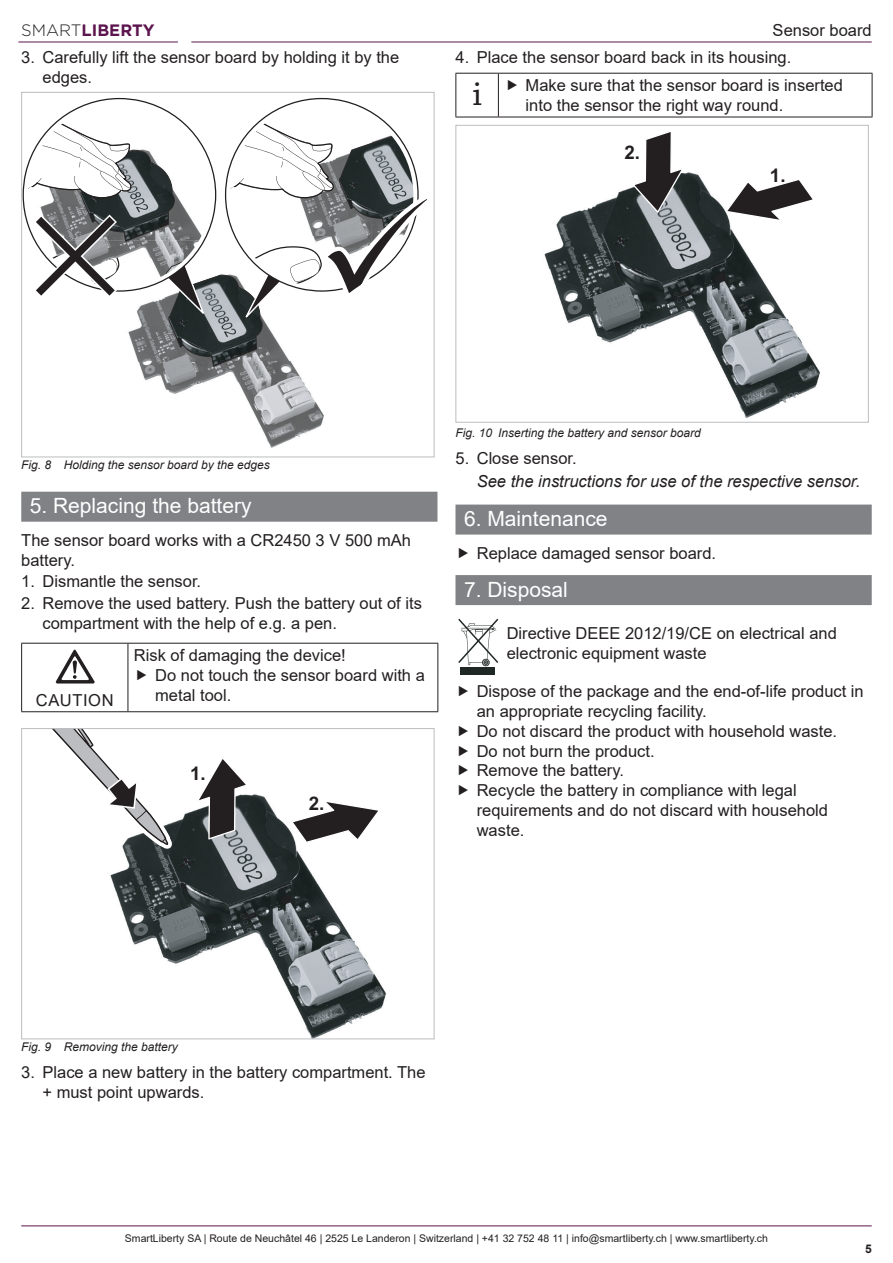
<style>
.page{position:relative;width:893px;height:1263px;background:#fff}
.page>*{position:absolute;margin:0;border:0;box-sizing:border-box;transform-origin:0 0}
.t1{font:21px "Arial";color:#fff}
.t2{font:700 18.75px "Arial";color:#231f20}
.t3{font:16.5px/19.8px "Arial";color:#231f20}
.t4{font:italic 16.5px "Arial";color:#231f20}
.t5{font:700 16.5px "Gotham";color:#5c144e}
.t6{font:16.5px "Arial";letter-spacing:.035em;color:#231f20}
.t7{font:italic 12px "Arial";color:#231f20}
.t8{font:700 12px "Arial";color:#231f20}
.t9{font:10.5px "Arial";color:#231f20}
.s1{font-weight:300;color:#231f20}
.s2{font-family:"Chaparral Pro";font-size:36px}
</style>
<div class="page">
<hr style="left:191px;top:42px;width:681px;height:1px;background:#5c144e">
<hr style="left:18px;top:42px;width:160px;height:1px;background:#5c144e">
<hr style="left:21px;top:1225px;width:851px;height:1px;background:#5c144e">
<div style="left:21px;top:492px;width:416px;height:30px;background:#808285"></div>
<img style="left:140px;top:367px;width:184px;height:81px">
<svg style="left:23px;top:98px;width:404px;height:269px"></svg>
<div style="left:21px;top:92px;width:413px;height:365px;border:1px solid #bcbdc0"></div>
<hr style="left:21px;top:643px;width:1px;height:68px;background:#231f20">
<hr style="left:21px;top:711px;width:107px;height:1px;background:#231f20">
<img style="left:110px;top:794px;width:276px;height:243px">
<svg style="left:53px;top:730px;width:119px;height:119px"></svg>
<svg style="left:197px;top:759px;width:51px;height:80px"></svg>
<svg style="left:291px;top:800px;width:89px;height:43px"></svg>
<div style="left:21px;top:728px;width:413px;height:311px;border:1px solid #bcbdc0"></div>
<div style="left:455px;top:505px;width:417px;height:30px;background:#808285"></div>
<div style="left:455px;top:575px;width:417px;height:30px;background:#808285"></div>
<hr style="left:455px;top:73px;width:43px;height:1px;background:#231f20">
<hr style="left:455px;top:74px;width:1px;height:43px;background:#231f20">
<hr style="left:498px;top:73px;width:374px;height:1px;background:#231f20">
<hr style="left:872px;top:74px;width:1px;height:43px;background:#231f20">
<hr style="left:455px;top:117px;width:43px;height:1px;background:#231f20">
<hr style="left:498px;top:117px;width:374px;height:1px;background:#231f20">
<hr style="left:498px;top:74px;width:1px;height:43px;background:#231f20">
<img style="left:544px;top:172px;width:276px;height:246px">
<svg style="left:633px;top:132px;width:51px;height:81px"></svg>
<svg style="left:725px;top:179px;width:89px;height:42px"></svg>
<div style="left:455px;top:125px;width:414px;height:298px;border:1px solid #bcbdc0"></div>
<svg style="left:458px;top:618px;width:41px;height:57px"></svg>
<svg style="left:22px;top:643px;width:416px;height:69px"></svg>
<p class="t5" style="left:21px;top:19px;width:135px"><span class="s1">SMART</span>LIBERTY</p>
<p class="t3" style="left:773px;top:20px;width:101px">Sensor board</p>
<p class="t3" style="left:43px;top:47px;width:358px;text-indent:-21px">3. Carefully lift the sensor board by holding it by the edges.</p>
<p class="t3" style="left:472px;top:43px;width:372px;line-height:28.2px;text-indent:-17px">4. Place the sensor board back in its housing.<br><span class="s2">i</span> Make sure that the sensor board is inserted</p>
<p class="t3" style="left:526px;top:95px;width:259px">into the sensor the right way round.</p>
<p class="t2" style="left:624px;top:139px;width:17px">2.</p>
<p class="t2" style="left:770px;top:162px;width:17px">1.</p>
<p class="t7" style="left:21px;top:457px;width:250px">Fig. 8 Holding the sensor board by the edges</p>
<p class="t1" style="left:30px;top:491px;width:223px">5. Replacing the battery</p>
<p class="t3" style="left:21px;top:530px;width:391px">The sensor board works with a CR2450 3 V 500 mAh battery.</p>
<p class="t3" style="left:21px;top:571px;width:181px">1. Dismantle the sensor.</p>
<p class="t3" style="left:43px;top:593px;width:381px;text-indent:-21px">2. Remove the used battery. Push the battery out of its compartment with the help of e.g. a pen.</p>
<p class="t6" style="left:36px;top:689px;width:79px">CAUTION</p>
<p class="t3" style="left:155px;top:645px;width:271px;text-indent:-21px">Risk of damaging the device!<br>Do not touch the sensor board with a metal tool.</p>
<p class="t2" style="left:190px;top:760px;width:17px">1.</p>
<p class="t2" style="left:309px;top:790px;width:17px">2.</p>
<p class="t7" style="left:455px;top:425px;width:247px">Fig. 10 Inserting the battery and sensor board</p>
<p class="t3" style="left:455px;top:449px;width:123px">5. Close sensor.</p>
<p class="t4" style="left:477px;top:470px;width:385px">See the instructions for use of the respective sensor.</p>
<p class="t1" style="left:464px;top:504px;width:145px">6. Maintenance</p>
<p class="t3" style="left:477px;top:543px;width:241px">Replace damaged sensor board.</p>
<p class="t1" style="left:464px;top:575px;width:105px">7. Disposal</p>
<p class="t3" style="left:507px;top:623px;width:332px">Directive DEEE 2012/19/CE on electrical and electronic equipment waste</p>
<p class="t3" style="left:477px;top:681px;width:389px">Dispose of the package and the end-of-life product in an appropriate recycling facility.<br>Do not discard the product with household waste.<br>Do not burn the product.<br>Remove the battery.<br>Recycle the battery in compliance with legal requirements and do not discard with household waste.</p>
<p class="t7" style="left:21px;top:1039px;width:158px">Fig. 9 Removing the battery</p>
<p class="t3" style="left:43px;top:1062px;width:385px;text-indent:-21px">3. Place a new battery in the battery compartment. The + must point upwards.</p>
<p class="t9" style="left:125px;top:1231px;width:645px">SmartLiberty SA | Route de Neuchâtel 46 | 2525 Le Landeron | Switzerland | +41 32 752 48 11 | info@smartliberty.ch | www.smartliberty.ch</p>
<p class="t8" style="left:865px;top:1240px;width:8px">5</p>
</div>
